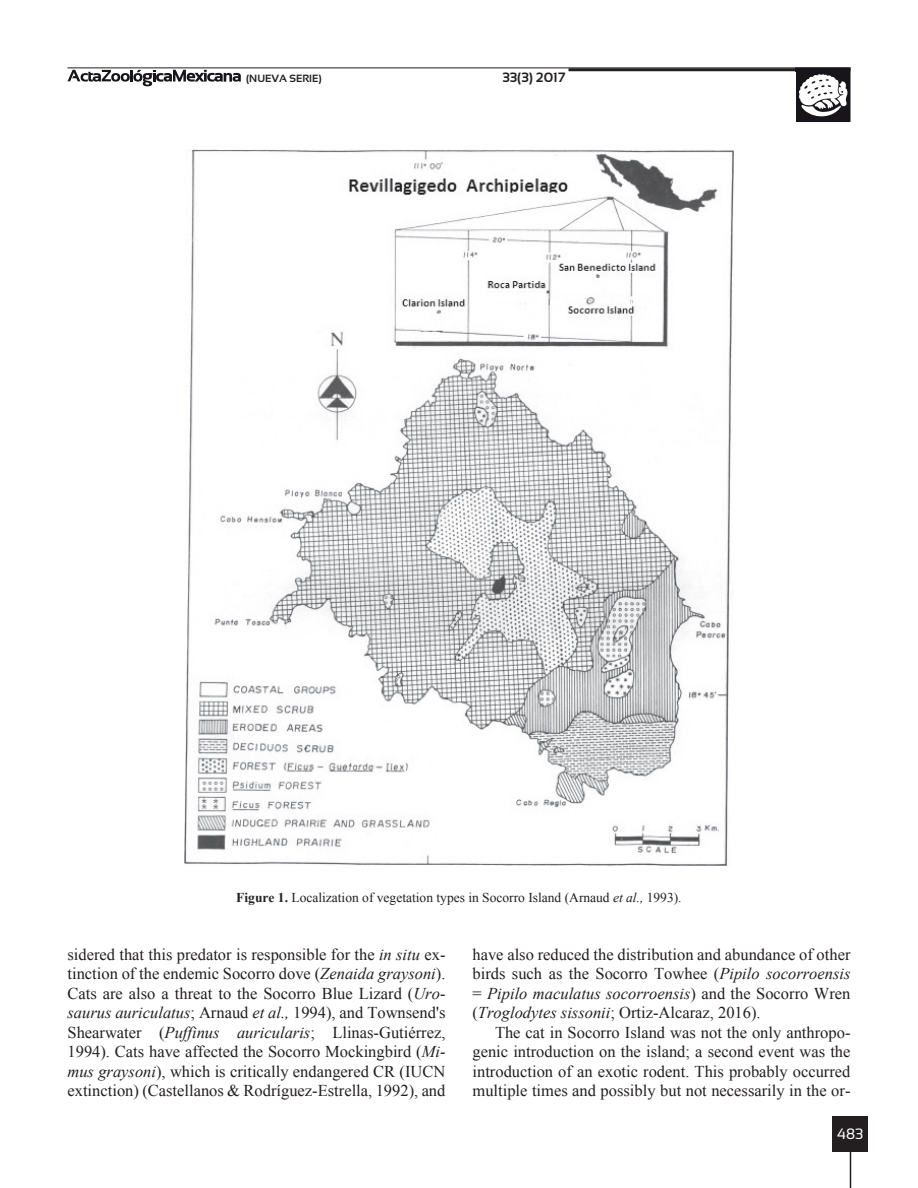
<style>
.page{position:relative;width:918px;height:1188px;background:#fff}
.page>*{position:absolute;margin:0;border:0;box-sizing:border-box;transform-origin:0 0}
.t1{font:16.5px/19.5px "Times New Roman";color:#231f20;text-align:justify}
.t2{font:15px "Sansation";color:#fff}
.t3{font:13.5px "Times New Roman";color:#231f20}
.t4{font:700 13.5px "Sansation";color:#231f20}
.t5{font:700 10.5px "Sansation";color:#231f20}
.s1{font-weight:700}
.s2{font-style:italic}
</style>
<div class="page">
<hr style="left:68px;top:68px;width:782px;height:1px;background:#231f20">
<hr style="left:568px;top:68px;width:282px;height:3px;background:#231f20">
<svg style="left:68px;top:70px;width:173px;height:16px"></svg>
<svg style="left:796px;top:68px;width:54px;height:54px"></svg>
<div style="left:832px;top:1116px;width:36px;height:36px;background:#231f20"></div>
<hr style="left:850px;top:1152px;width:1px;height:36px;background:#231f20">
<img style="left:185px;top:149px;width:548px;height:717px">
<p class="t5" style="left:246px;top:72px;width:77px">(NUEVA SERIE)</p>
<p class="t4" style="left:502px;top:69px;width:65px">33(3) 2017</p>
<p class="t3" style="left:236px;top:888px;width:447px"><span class="s1">Figure 1.</span> Localization of vegetation types in Socorro Island (Arnaud <span class="s2">et al.,</span> 1993).</p>
<p class="t1" style="left:68px;top:944px;width:380px">sidered that this predator is responsible for the <span class="s2">in situ</span> ex&shy;tinction of the endemic Socorro dove (<span class="s2">Zenaida graysoni</span>).<br>Cats are also a threat to the Socorro Blue Lizard (<span class="s2">Uro&shy;saurus auriculatus</span>; Arnaud <span class="s2">et al.,</span> 1994), and Townsend's Shearwater (<span class="s2">Puffinus auricularis</span>; Llinas-Gutiérrez, 1994). Cats have affected the Socorro Mockingbird (<span class="s2">Mi&shy;mus graysoni</span>), which is critically endangered CR (IUCN extinction) (Castellanos &amp; Rodríguez-Estrella, 1992), and</p>
<p class="t1" style="left:472px;top:944px;width:380px">have also reduced the distribution and abundance of other birds such as the Socorro Towhee (<span class="s2">Pipilo socorroensis </span>= <span class="s2">Pipilo maculatus socorroensis</span>) and the Socorro Wren (<span class="s2">Troglodytes sissonii</span>; Ortiz-Alcaraz, 2016).</p>
<p class="t1" style="left:472px;top:1022px;width:379px;text-indent:22px">The cat in Socorro Island was not the only anthropo&shy;genic introduction on the island; a second event was the introduction of an exotic rodent. This probably occurred multiple times and possibly but not necessarily in the or-</p>
<p class="t2" style="left:837px;top:1126px;width:28px">483</p>
</div>
